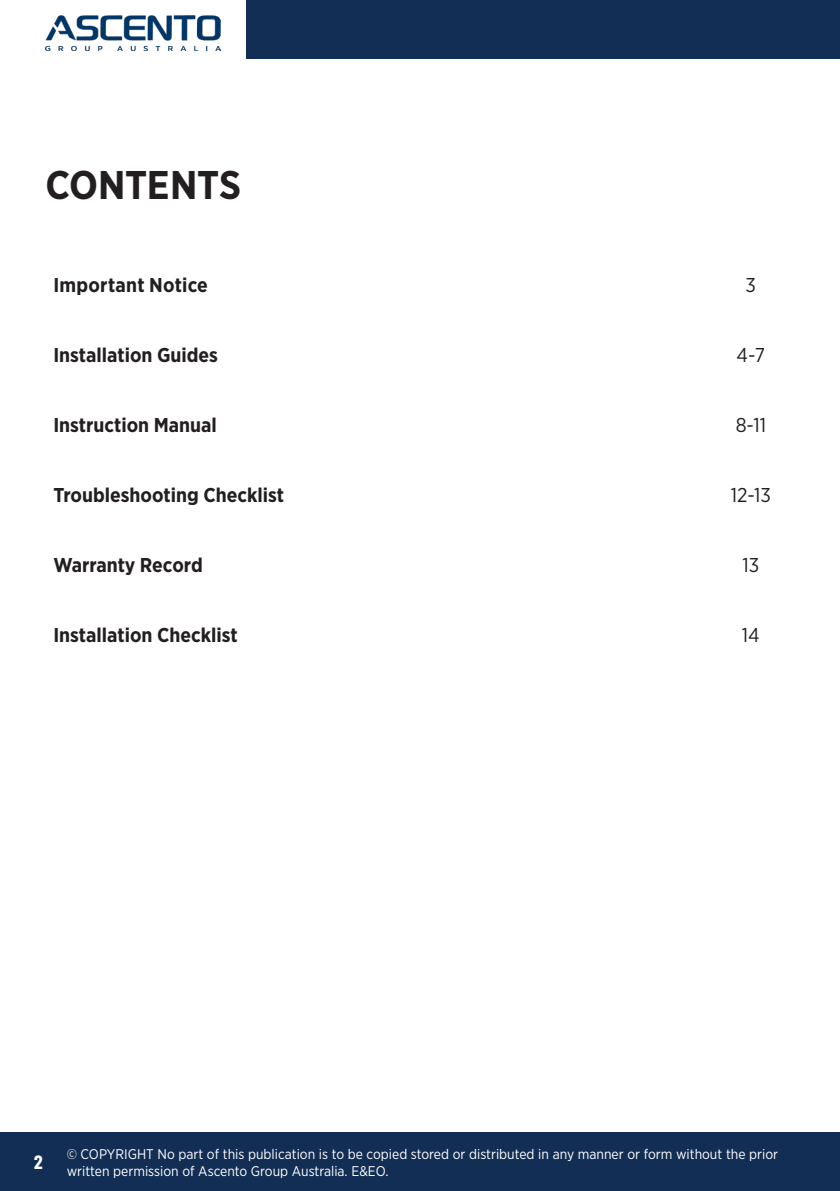
<style>
.page{position:relative;width:840px;height:1191px;background:#fff}
.page>*{position:absolute;margin:0;border:0;box-sizing:border-box;transform-origin:0 0}
.t1{font:700 40px "Gotham Narrow";letter-spacing:-.005em;color:#231f20}
.t2{font:700 20px "Gotham Narrow";color:#231f20}
.t3{font:20px "Gotham Narrow";color:#231f20}
.t4{font:700 20px "Config Condensed";color:#fff}
.t5{font:14px/16.8px "Gotham Narrow";color:#fff}
</style>
<div class="page">
<div style="left:246px;top:0;width:593px;height:59px;background:#122e54"></div>
<div style="left:0;top:1132px;width:839px;height:59px;background:#122e54"></div>
<img style="left:45px;top:15px;width:176px;height:35px">
<p class="t1" style="left:45px;top:159px;width:197px">CONTENTS</p>
<p class="t2" style="left:53px;top:272px;width:156px">Important Notice</p>
<p class="t3" style="left:745px;top:272px;width:12px">3</p>
<p class="t2" style="left:53px;top:342px;width:166px">Installation Guides</p>
<p class="t3" style="left:736px;top:342px;width:30px">4-7</p>
<p class="t2" style="left:53px;top:412px;width:165px">Instruction Manual</p>
<p class="t3" style="left:735px;top:412px;width:32px">8-11</p>
<p class="t2" style="left:53px;top:482px;width:232px">Troubleshooting Checklist</p>
<p class="t3" style="left:730px;top:482px;width:42px">12-13</p>
<p class="t2" style="left:53px;top:552px;width:151px">Warranty Record</p>
<p class="t3" style="left:742px;top:552px;width:18px">13</p>
<p class="t2" style="left:53px;top:622px;width:186px">Installation Checklist</p>
<p class="t3" style="left:741px;top:622px;width:19px">14</p>
<h2 class="t4" style="left:34px;top:1150px;width:11px">2</h2>
<p class="t5" style="left:67px;top:1145px;width:712px">© COPYRIGHT No part of this publication is to be copied stored or distributed in any manner or form without the prior written permission of Ascento Group Australia. E&amp;EO.</p>
</div>
